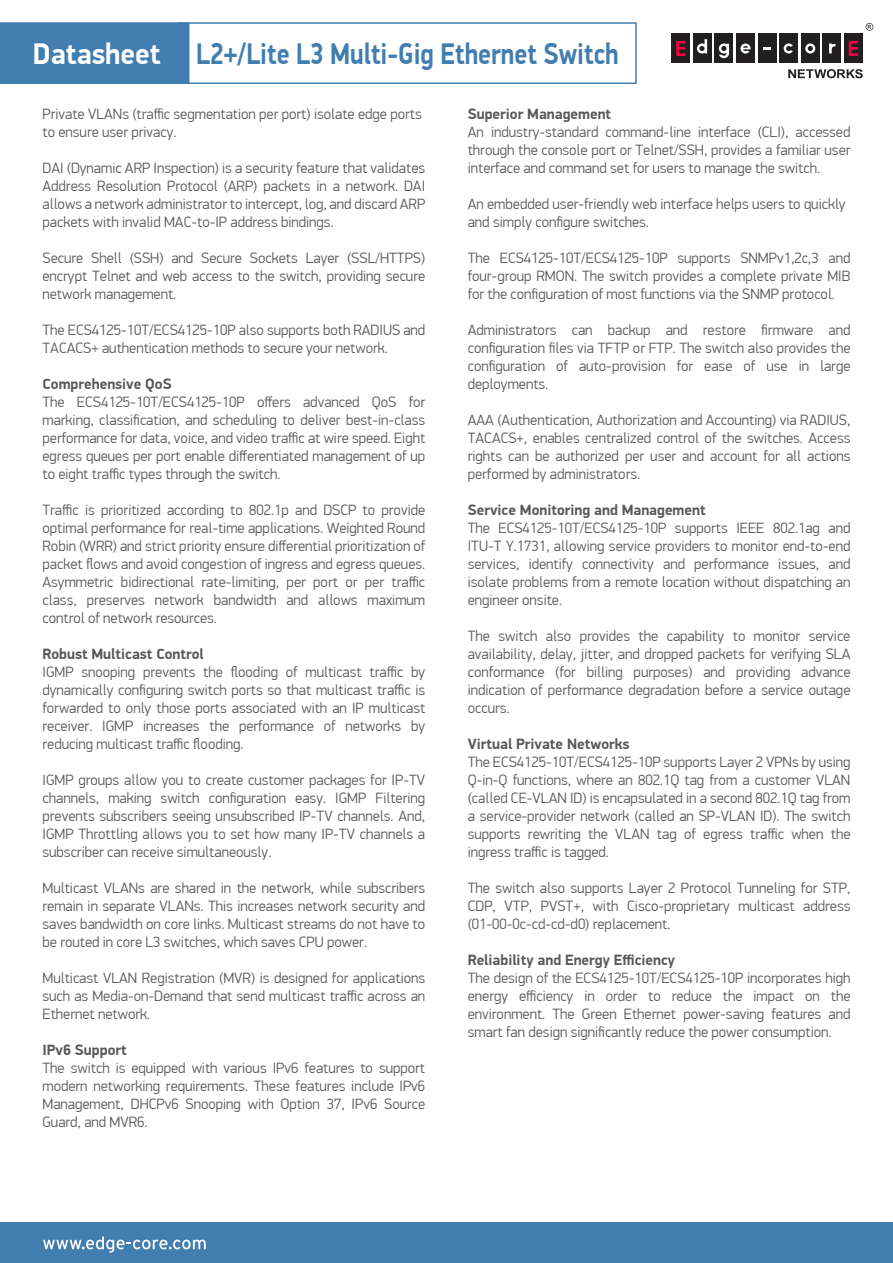
<style>
.page{position:relative;width:893px;height:1263px;background:#fff}
.page>*{position:absolute;margin:0;border:0;box-sizing:border-box;transform-origin:0 0}
.t1{font:700 30px "PF Din Display Pro";color:#427daf;scale:.85 1}
.t2{font:300 15px/18px "PF Din Display Pro";color:#57585a;text-align:justify}
.t3{font:700 15px "PF Din Display Pro";color:#57585a}
.s1{color:#fff}
</style>
<div class="page">
<div style="left:0;top:1223px;width:893px;height:40px;background:#427daf"></div>
<svg style="left:43px;top:1236px;width:163px;height:17px"></svg>
<div style="left:671px;top:34px;width:19px;height:29px;background:#221f21"></div>
<div style="left:693px;top:34px;width:19px;height:29px;background:#221f21"></div>
<div style="left:715px;top:34px;width:18px;height:29px;background:#221f21"></div>
<div style="left:736px;top:34px;width:19px;height:29px;background:#221f21"></div>
<div style="left:758px;top:34px;width:18px;height:29px;background:#221f21"></div>
<div style="left:779px;top:34px;width:19px;height:29px;background:#221f21"></div>
<div style="left:801px;top:34px;width:19px;height:29px;background:#221f21"></div>
<div style="left:823px;top:34px;width:18px;height:29px;background:#221f21"></div>
<svg style="left:676px;top:41px;width:9px;height:15px"></svg>
<div style="left:844px;top:34px;width:19px;height:29px;background:#221f21"></div>
<svg style="left:849px;top:41px;width:9px;height:15px"></svg>
<svg style="left:764px;top:47px;width:7px;height:3px"></svg>
<svg style="left:697px;top:39px;width:10px;height:15px"></svg>
<svg style="left:805px;top:43px;width:10px;height:11px"></svg>
<svg style="left:829px;top:43px;width:6px;height:10px"></svg>
<svg style="left:784px;top:43px;width:9px;height:11px"></svg>
<svg style="left:719px;top:43px;width:10px;height:15px"></svg>
<svg style="left:788px;top:69px;width:75px;height:9px"></svg>
<svg style="left:740px;top:44px;width:11px;height:10px"></svg>
<svg style="left:866px;top:23px;width:7px;height:8px"></svg>
<div style="left:0;top:22px;width:189px;height:62px;background:#427daf;border:2px solid #427daf"></div>
<div style="left:177px;top:22px;width:460px;height:62px;border:2px solid #427daf"></div>
<h1 class="t1" style="left:33px;top:36px;width:691px"><span class="s1">Datasheet</span> L2+/Lite L3 Multi-Gig Ethernet Switch</h1>
<p class="t2" style="left:43px;top:105px;width:381px">Private VLANs (traffic segmentation per port) isolate edge ports to ensure user privacy.</p>
<p class="t2" style="left:43px;top:159px;width:384px">DAI (Dynamic ARP Inspection) is a security feature that validates Address Resolution Protocol (ARP) packets in a network. DAI allows a network administrator to intercept, log, and discard ARP packets with invalid MAC-to-IP address bindings.</p>
<p class="t2" style="left:43px;top:249px;width:384px">Secure Shell (SSH) and Secure Sockets Layer (SSL/HTTPS) encrypt Telnet and web access to the switch, providing secure network management.</p>
<p class="t2" style="left:43px;top:321px;width:384px">The ECS4125-10T/ECS4125-10P also supports both RADIUS and<br>TACACS+ authentication methods to secure your network.</p>
<p class="t3" style="left:43px;top:375px;width:131px">Comprehensive QoS</p>
<p class="t2" style="left:43px;top:393px;width:384px">The ECS4125-10T/ECS4125-10P offers advanced QoS for marking, classification, and scheduling to deliver best-in-class performance for data, voice, and video traffic at wire speed. Eight egress queues per port enable differentiated management of up to eight traffic types through the switch.</p>
<p class="t2" style="left:43px;top:501px;width:384px">Traffic is prioritized according to 802.1p and DSCP to provide optimal performance for real-time applications. Weighted Round Robin (WRR) and strict priority ensure differential prioritization of packet flows and avoid congestion of ingress and egress queues.<br>Asymmetric bidirectional rate-limiting, per port or per traffic class, preserves network bandwidth and allows maximum control of network resources.</p>
<p class="t3" style="left:43px;top:645px;width:163px">Robust Multicast Control</p>
<p class="t2" style="left:43px;top:663px;width:384px">IGMP snooping prevents the flooding of multicast traffic by dynamically configuring switch ports so that multicast traffic is forwarded to only those ports associated with an IP multicast receiver. IGMP increases the performance of networks by reducing multicast traffic flooding.</p>
<p class="t2" style="left:43px;top:771px;width:384px">IGMP groups allow you to create customer packages for IP-TV channels, making switch configuration easy. IGMP Filtering prevents subscribers seeing unsubscribed IP-TV channels. And, IGMP Throttling allows you to set how many IP-TV channels a subscriber can receive simultaneously.</p>
<p class="t2" style="left:43px;top:879px;width:384px">Multicast VLANs are shared in the network, while subscribers remain in separate VLANs. This increases network security and saves bandwidth on core links. Multicast streams do not have to be routed in core L3 switches, which saves CPU power.</p>
<p class="t2" style="left:43px;top:969px;width:384px">Multicast VLAN Registration (MVR) is designed for applications such as Media-on-Demand that send multicast traffic across an Ethernet network.</p>
<p class="t3" style="left:43px;top:1041px;width:86px">IPv6 Support</p>
<p class="t2" style="left:43px;top:1059px;width:384px">The switch is equipped with various IPv6 features to support modern networking requirements. These features include IPv6<br>Management, DHCPv6 Snooping with Option 37, IPv6 Source Guard, and MVR6.</p>
<p class="t3" style="left:468px;top:105px;width:145px">Superior Management</p>
<p class="t2" style="left:468px;top:123px;width:384px">An industry-standard command-line interface (CLI), accessed through the console port or Telnet/SSH, provides a familiar user interface and command set for users to manage the switch.</p>
<p class="t2" style="left:468px;top:195px;width:379px">An embedded user-friendly web interface helps users to quickly and simply configure switches.</p>
<p class="t2" style="left:468px;top:249px;width:384px">The ECS4125-10T/ECS4125-10P supports SNMPv1,2c,3 and four-group RMON. The switch provides a complete private MIB for the configuration of most functions via the SNMP protocol.</p>
<p class="t2" style="left:468px;top:321px;width:384px">Administrators can backup and restore firmware and configuration files via TFTP or FTP. The switch also provides the configuration of auto-provision for ease of use in large deployments.</p>
<p class="t2" style="left:468px;top:411px;width:384px">AAA (Authentication, Authorization and Accounting) via RADIUS, TACACS+, enables centralized control of the switches. Access rights can be authorized per user and account for all actions performed by administrators.</p>
<p class="t3" style="left:468px;top:501px;width:239px">Service Monitoring and Management</p>
<p class="t2" style="left:468px;top:519px;width:384px">The ECS4125-10T/ECS4125-10P supports IEEE 802.1ag and ITU-T Y.1731, allowing service providers to monitor end-to-end services, identify connectivity and performance issues, and isolate problems from a remote location without dispatching an engineer onsite.</p>
<p class="t2" style="left:468px;top:627px;width:384px">The switch also provides the capability to monitor service availability, delay, jitter, and dropped packets for verifying SLA conformance (for billing purposes) and providing advance indication of performance degradation before a service outage occurs.</p>
<p class="t3" style="left:468px;top:735px;width:163px">Virtual Private Networks</p>
<p class="t2" style="left:468px;top:753px;width:384px">The ECS4125-10T/ECS4125-10P supports Layer 2 VPNs by using Q-in-Q functions, where an 802.1Q tag from a customer VLAN (called CE-VLAN ID) is encapsulated in a second 802.1Q tag from a service-provider network (called an SP-VLAN ID). The switch supports rewriting the VLAN tag of egress traffic when the ingress traffic is tagged.</p>
<p class="t2" style="left:468px;top:879px;width:384px">The switch also supports Layer 2 Protocol Tunneling for STP, CDP, VTP, PVST+, with Cisco-proprietary multicast address (01-00-0c-cd-cd-d0) replacement.</p>
<p class="t3" style="left:468px;top:951px;width:209px">Reliability and Energy Efficiency</p>
<p class="t2" style="left:468px;top:969px;width:384px">The design of the ECS4125-10T/ECS4125-10P incorporates high energy efficiency in order to reduce the impact on the environment. The Green Ethernet power-saving features and smart fan design significantly reduce the power consumption.</p>
</div>
